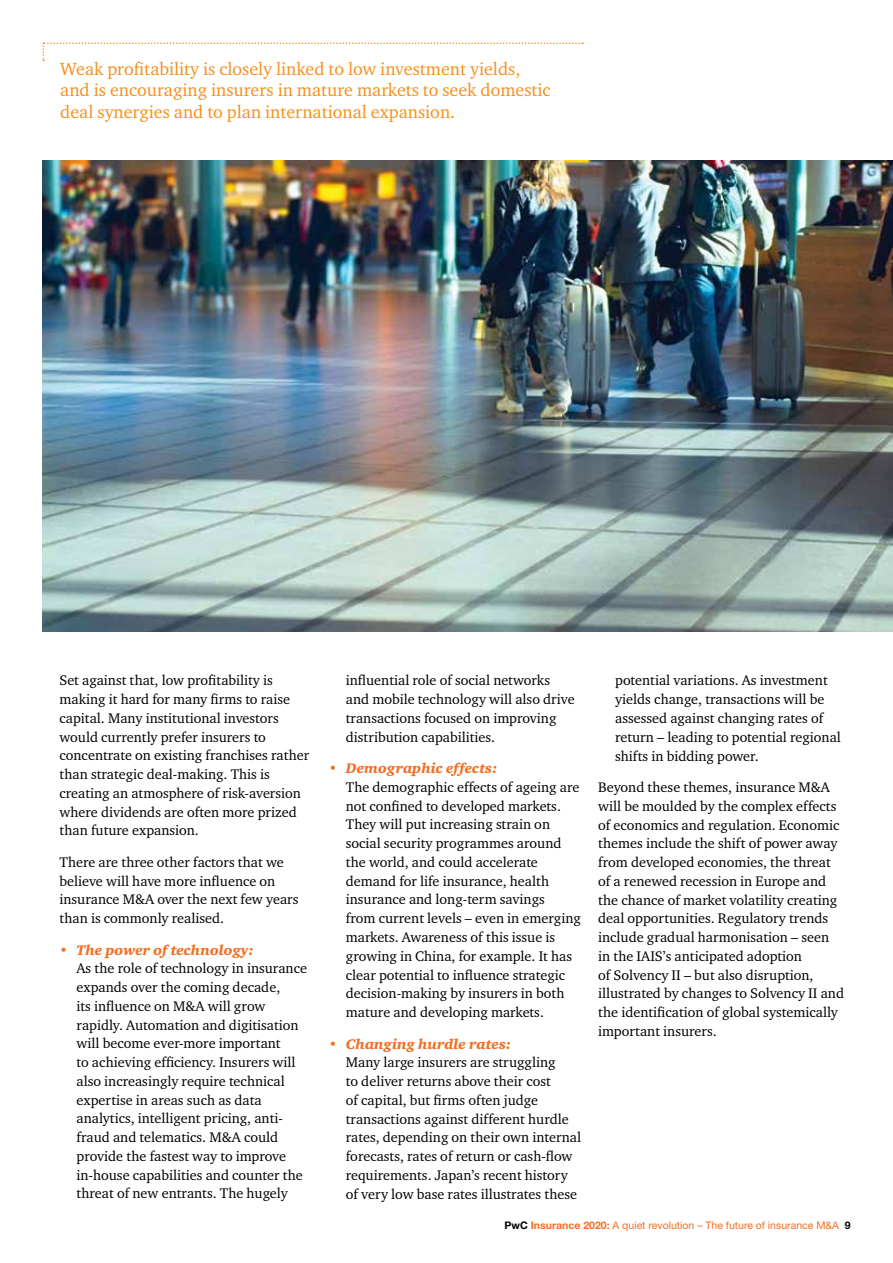
<style>
.page{position:relative;width:893px;height:1263px;background:#fff}
.page>*{position:absolute;margin:0;border:0;box-sizing:border-box;transform-origin:0 0}
.t1{font:18px/21.6px "Charter ITC";color:#f7901e}
.t2{font:14.25px/18.8px "Charter ITC";color:#000}
.t3{font:14.25px "Charter ITC Blac Ital";color:#f36e21}
.t4{font:10.5px "Helvetica Neue";color:#f36e21}
.s1{font-family:"Charter ITC"}
.s2{font-weight:700;color:#000}
.s3{font-weight:700}
</style>
<div class="page">
<img style="left:43px;top:160px;width:850px;height:471px">
<svg style="left:43px;top:43px;width:540px;height:18px"></svg>
<p class="t1" style="left:60px;top:57px;width:492px">Weak profitability is closely linked to low investment yields, and is encouraging insurers in mature markets to seek domestic deal synergies and to plan international expansion.</p>
<p class="t2" style="left:60px;top:671px;width:251px">Set against that, low profitability is making it hard for many firms to raise capital. Many institutional investors would currently prefer insurers to concentrate on existing franchises rather than strategic deal-making. This is creating an atmosphere of risk-aversion where dividends are often more prized than future expansion.</p>
<p class="t2" style="left:60px;top:852px;width:240px">There are three other factors that we believe will have more influence on insurance M&amp;A over the next few years than is commonly realised.</p>
<p class="t3" style="left:60px;top:941px;width:196px"><span class="s1">•</span> The power of technology:</p>
<p class="t2" style="left:77px;top:959px;width:232px">As the role of technology in insurance expands over the coming decade,<br>its influence on M&amp;A will grow rapidly. Automation and digitisation will become ever-more important<br>to achieving efficiency. Insurers will also increasingly require technical expertise in areas such as data analytics, intelligent pricing, anti&shy;fraud and telematics. M&amp;A could provide the fastest way to improve in-house capabilities and counter the threat of new entrants. The hugely</p>
<p class="t2" style="left:346px;top:671px;width:230px">influential role of social networks and mobile technology will also drive transactions focused on improving distribution capabilities.</p>
<p class="t3" style="left:329px;top:759px;width:170px"><span class="s1">•</span> Demographic effects:</p>
<p class="t2" style="left:346px;top:777px;width:237px">The demographic effects of ageing are not confined to developed markets.<br>They will put increasing strain on social security programmes around the world, and could accelerate demand for life insurance, health insurance and long-term savings<br>from current levels – even in emerging markets. Awareness of this issue is growing in China, for example. It has clear potential to influence strategic decision-making by insurers in both mature and developing markets.</p>
<p class="t3" style="left:329px;top:1035px;width:184px"><span class="s1">•</span> Changing hurdle rates:</p>
<p class="t2" style="left:346px;top:1053px;width:237px">Many large insurers are struggling<br>to deliver returns above their cost<br>of capital, but firms often judge transactions against different hurdle rates, depending on their own internal forecasts, rates of return or cash-flow requirements. Japan’s recent history of very low base rates illustrates these</p>
<p class="t2" style="left:615px;top:671px;width:227px">potential variations. As investment yields change, transactions will be assessed against changing rates of return – leading to potential regional shifts in bidding power.</p>
<p class="t2" style="left:598px;top:777px;width:247px">Beyond these themes, insurance M&amp;A will be moulded by the complex effects of economics and regulation. Economic themes include the shift of power away from developed economies, the threat of a renewed recession in Europe and the chance of market volatility creating deal opportunities. Regulatory trends include gradual harmonisation – seen in the IAIS’s anticipated adoption<br>of Solvency II – but also disruption, illustrated by changes to Solvency II and the identification of global systemically important insurers.</p>
<p class="t4" style="left:505px;top:1219px;width:348px"><span class="s2">PwC</span> <span class="s3">Insurance 2020:</span> A quiet revolution – The future of insurance M&amp;A <span class="s2">9</span></p>
</div>
